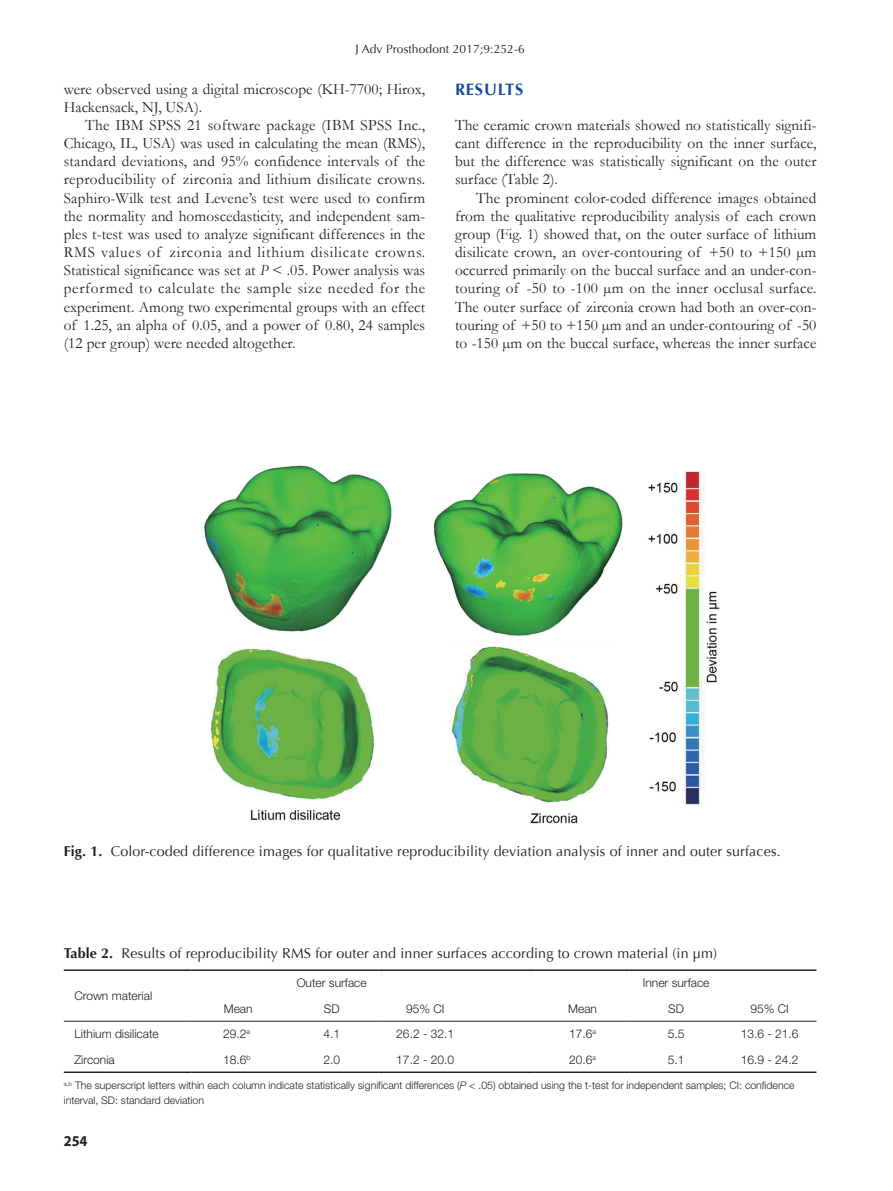
<style>
.page{position:relative;width:893px;height:1191px;background:#fff}
.page>*{position:absolute;margin:0;border:0;box-sizing:border-box;transform-origin:0 0}
.t1{font:700 16.5px "Optima";letter-spacing:.05em;color:#154e9b}
.t2{font:15.75px/18.1px "Garamond";letter-spacing:.005em;color:#231f20;text-align:justify}
.t3{font:700 15px "Myriad Pro";color:#231f20;scale:.95 1}
.t4{font:14.25px "Optima";letter-spacing:.01em;color:#231f20}
.t5{font:300 12px "Helvetica Neue LT Pro";color:#231f20}
.t6{font:12px "Optima";letter-spacing:.01em;color:#231f20}
.t7{font:300 10.5px/15px "Helvetica Neue LT Pro";color:#231f20}
.s1{font-style:italic}
.s2{font-weight:700}
</style>
<div class="page">
<hr style="left:64px;top:1021px;width:127px;height:1px;background:#231f20">
<hr style="left:191px;top:1021px;width:94px;height:1px;background:#231f20">
<hr style="left:285px;top:1021px;width:93px;height:1px;background:#231f20">
<hr style="left:378px;top:1021px;width:94px;height:1px;background:#231f20">
<hr style="left:472px;top:1021px;width:64px;height:1px;background:#231f20">
<hr style="left:536px;top:1021px;width:93px;height:1px;background:#231f20">
<hr style="left:629px;top:1021px;width:94px;height:1px;background:#231f20">
<hr style="left:723px;top:1021px;width:93px;height:1px;background:#231f20">
<hr style="left:64px;top:969px;width:127px;height:2px;background:#231f20">
<hr style="left:191px;top:969px;width:94px;height:2px;background:#231f20">
<hr style="left:285px;top:969px;width:93px;height:2px;background:#231f20">
<hr style="left:378px;top:969px;width:94px;height:2px;background:#231f20">
<hr style="left:472px;top:969px;width:64px;height:2px;background:#231f20">
<hr style="left:536px;top:969px;width:93px;height:2px;background:#231f20">
<hr style="left:629px;top:969px;width:94px;height:2px;background:#231f20">
<hr style="left:723px;top:969px;width:93px;height:2px;background:#231f20">
<hr style="left:64px;top:1071px;width:127px;height:2px;background:#231f20">
<hr style="left:191px;top:1071px;width:94px;height:2px;background:#231f20">
<hr style="left:285px;top:1071px;width:93px;height:2px;background:#231f20">
<hr style="left:378px;top:1071px;width:94px;height:2px;background:#231f20">
<hr style="left:472px;top:1071px;width:64px;height:2px;background:#231f20">
<hr style="left:536px;top:1071px;width:93px;height:2px;background:#231f20">
<hr style="left:629px;top:1071px;width:94px;height:2px;background:#231f20">
<hr style="left:723px;top:1071px;width:93px;height:2px;background:#231f20">
<img style="left:204px;top:465px;width:516px;height:359px">
<p class="t6" style="left:355px;top:42px;width:171px">J Adv Prosthodont 2017;9:252-6</p>
<p class="t2" style="left:64px;top:79px;width:363px">were observed using a digital microscope (KH-7700; Hirox,<br>Hackensack, NJ, USA).</p>
<p class="t2" style="left:64px;top:115px;width:363px;text-indent:21px">The IBM SPSS 21 software package (IBM SPSS Inc., Chicago, IL, USA) was used in calculating the mean (RMS), standard deviations, and 95% confidence intervals of the reproducibility of zirconia and lithium disilicate crowns.<br>Saphiro-Wilk test and Levene’s test were used to confirm the normality and homoscedasticity, and independent sam&shy;ples t-test was used to analyze significant differences in the RMS values of zirconia and lithium disilicate crowns.<br>Statistical significance was set at <span class="s1">P</span> &lt; .05. Power analysis was performed to calculate the sample size needed for the experiment. Among two experimental groups with an effect of 1.25, an alpha of 0.05, and a power of 0.80, 24 samples (12 per group) were needed altogether.</p>
<p class="t1" style="left:455px;top:79px;width:70px">RESULTS</p>
<p class="t2" style="left:455px;top:115px;width:363px">The ceramic crown materials showed no statistically signifi&shy;cant difference in the reproducibility on the inner surface, but the difference was statistically significant on the outer surface (Table 2).</p>
<p class="t2" style="left:455px;top:188px;width:363px;text-indent:21px">The prominent color-coded difference images obtained from the qualitative reproducibility analysis of each crown group (Fig. 1) showed that, on the outer surface of lithium disilicate crown, an over-contouring of +50 to +150 µm occurred primarily on the buccal surface and an under-con&shy;touring of -50 to -100 µm on the inner occlusal surface.<br>The outer surface of zirconia crown had both an over-con&shy;touring of +50 to +150 µm and an under-contouring of -50 to -150 µm on the buccal surface, whereas the inner surface</p>
<p class="t4" style="left:64px;top:843px;width:718px"><span class="s2">Fig. 1.</span> Color-coded difference images for qualitative reproducibility deviation analysis of inner and outer surfaces.</p>
<p class="t4" style="left:64px;top:945px;width:655px"><span class="s2">Table 2.</span> Results of reproducibility RMS for outer and inner surfaces according to crown material (in µm)</p>
<p class="t5" style="left:74px;top:988px;width:79px">Crown material</p>
<p class="t5" style="left:297px;top:975px;width:72px">Outer surface</p>
<p class="t5" style="left:643px;top:975px;width:68px">Inner surface</p>
<p class="t5" style="left:224px;top:1001px;width:30px">Mean</p>
<p class="t5" style="left:324px;top:1001px;width:17px">SD</p>
<p class="t5" style="left:406px;top:1001px;width:40px">95% CI</p>
<p class="t5" style="left:568px;top:1001px;width:30px">Mean</p>
<p class="t5" style="left:668px;top:1001px;width:17px">SD</p>
<p class="t5" style="left:750px;top:1001px;width:40px">95% CI</p>
<p class="t5" style="left:74px;top:1026px;width:86px">Lithium disilicate</p>
<p class="t5" style="left:223px;top:1026px;width:28px">29.2<sup>a</sup></p>
<p class="t5" style="left:323px;top:1026px;width:18px">4.1</p>
<p class="t5" style="left:396px;top:1026px;width:59px">26.2 - 32.1</p>
<p class="t5" style="left:569px;top:1026px;width:28px">17.6<sup>a</sup></p>
<p class="t5" style="left:668px;top:1026px;width:18px">5.5</p>
<p class="t5" style="left:741px;top:1026px;width:59px">13.6 - 21.6</p>
<p class="t5" style="left:74px;top:1052px;width:42px">Zirconia</p>
<p class="t5" style="left:223px;top:1052px;width:29px">18.6<sup>b</sup></p>
<p class="t5" style="left:323px;top:1052px;width:18px">2.0</p>
<p class="t5" style="left:396px;top:1052px;width:59px">17.2 - 20.0</p>
<p class="t5" style="left:569px;top:1052px;width:28px">20.6<sup>a</sup></p>
<p class="t5" style="left:668px;top:1052px;width:18px">5.1</p>
<p class="t5" style="left:741px;top:1052px;width:59px">16.9 - 24.2</p>
<p class="t7" style="left:64px;top:1077px;width:732px"><sup>a,b</sup> The superscript letters within each column indicate statistically significant differences (<span class="s1">P</span> &lt; .05) obtained using the t-test for independent samples; CI: confidence interval, SD: standard deviation</p>
<p class="t3" style="left:64px;top:1131px;width:26px">254</p>
</div>
